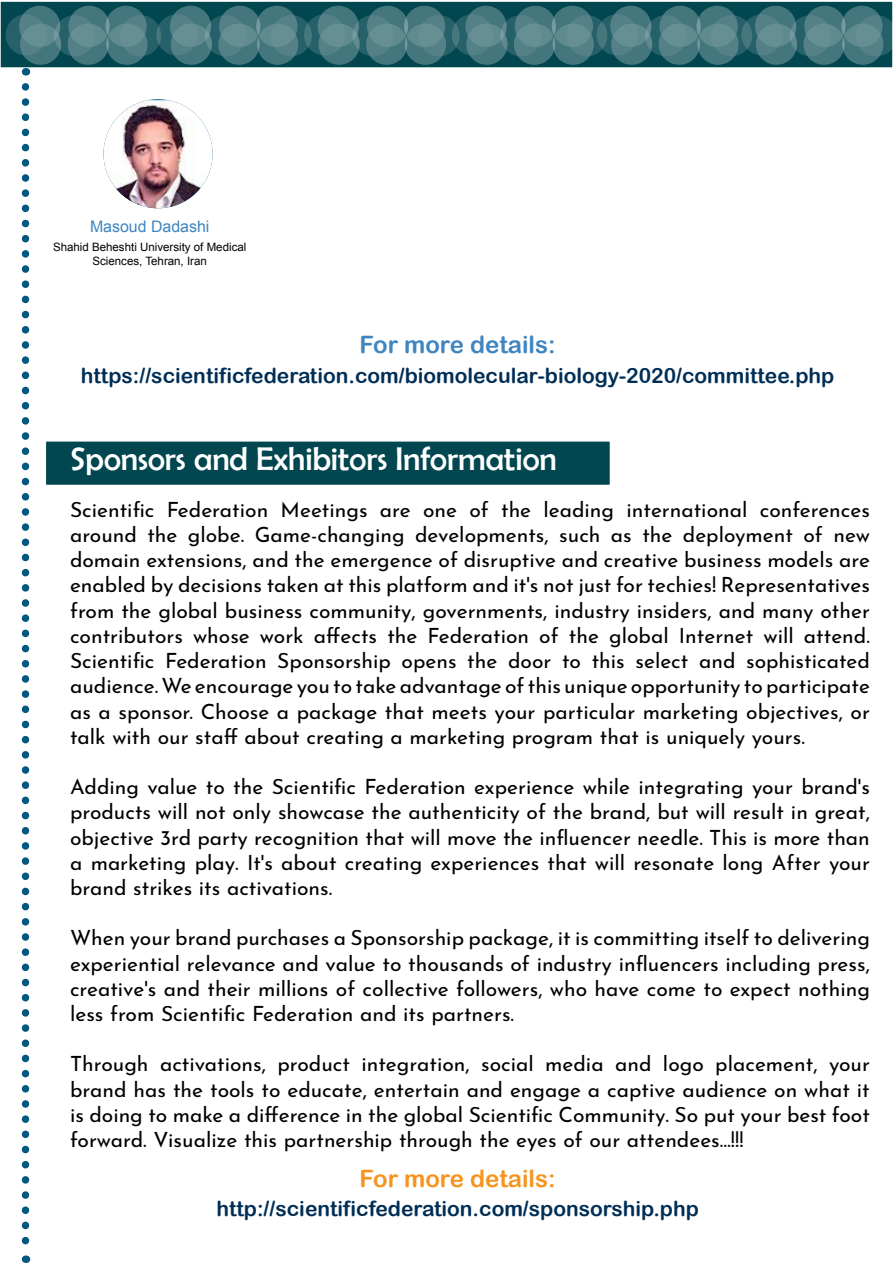
<style>
.page{position:relative;width:893px;height:1263px;background:#fff}
.page>*{position:absolute;margin:0;border:0;box-sizing:border-box;transform-origin:0 0}
.t1{font:33px "Berlin Sans FB";color:#fff}
.t2{font:24px "Arial Rounded MT Bold";color:#3f85c0}
.t3{font:24px "Arial Rounded MT Bold";color:#f7941e}
.t4{font:21px/25.2px "Josefin Sans";color:#000}
.t5{font:21px "Arial Rounded MT Bold";color:#002e56}
.t6{font:15.9px "Arial";color:#3f85c0}
.t7{font:11.55px/13.8px "Arial";color:#000;text-align:center}
</style>
<div class="page">
<div style="left:0;top:0;width:893px;height:69px;background:#02464f;border:2px solid #fff"></div>
<div style="left:19px;top:6px;width:41px;height:41px;background:#44767d;border-radius:50%"></div>
<div style="left:20px;top:24px;width:41px;height:41px;background:linear-gradient(to bottom,#679094,#3c7078);border-radius:50%"></div>
<svg style="left:6px;top:14px;width:41px;height:41px"></svg>
<div style="left:170px;top:6px;width:41px;height:41px;background:#44767d;border-radius:50%"></div>
<div style="left:171px;top:24px;width:41px;height:41px;background:linear-gradient(to bottom,#679094,#3c7077);border-radius:50%"></div>
<svg style="left:156px;top:14px;width:42px;height:41px"></svg>
<div style="left:318px;top:6px;width:41px;height:41px;background:#44767d;border-radius:50%"></div>
<svg style="left:318px;top:24px;width:42px;height:41px"></svg>
<svg style="left:304px;top:14px;width:41px;height:41px"></svg>
<div style="left:465px;top:6px;width:42px;height:41px;background:#44767d;border-radius:50%"></div>
<div style="left:466px;top:24px;width:41px;height:41px;background:linear-gradient(to bottom,#679094,#3c7077);border-radius:50%"></div>
<svg style="left:452px;top:14px;width:41px;height:41px"></svg>
<div style="left:610px;top:6px;width:41px;height:41px;background:#44767d;border-radius:50%"></div>
<div style="left:611px;top:24px;width:41px;height:41px;background:linear-gradient(to bottom,#679094,#3c7077);border-radius:50%"></div>
<svg style="left:597px;top:14px;width:41px;height:41px"></svg>
<div style="left:755px;top:6px;width:41px;height:41px;background:#44767d;border-radius:50%"></div>
<div style="left:756px;top:24px;width:41px;height:41px;background:linear-gradient(to bottom,#679094,#3c7078);border-radius:50%"></div>
<svg style="left:741px;top:14px;width:42px;height:41px"></svg>
<div style="left:68px;top:24px;width:41px;height:41px;background:#44767d;border-radius:50%"></div>
<svg style="left:68px;top:6px;width:42px;height:41px"></svg>
<svg style="left:54px;top:15px;width:41px;height:41px"></svg>
<svg style="left:218px;top:24px;width:42px;height:41px"></svg>
<svg style="left:219px;top:6px;width:41px;height:41px"></svg>
<svg style="left:205px;top:15px;width:41px;height:41px"></svg>
<div style="left:366px;top:24px;width:41px;height:41px;background:#44767d;border-radius:50%"></div>
<svg style="left:367px;top:6px;width:41px;height:41px"></svg>
<svg style="left:352px;top:15px;width:42px;height:41px"></svg>
<div style="left:514px;top:24px;width:41px;height:41px;background:#44767d;border-radius:50%"></div>
<div style="left:515px;top:6px;width:41px;height:41px;background:linear-gradient(to bottom,#3c7078,#668f94);border-radius:50%"></div>
<svg style="left:500px;top:15px;width:41px;height:41px"></svg>
<div style="left:659px;top:24px;width:41px;height:41px;background:#44767d;border-radius:50%"></div>
<svg style="left:659px;top:6px;width:42px;height:41px"></svg>
<svg style="left:645px;top:15px;width:41px;height:41px"></svg>
<div style="left:803px;top:24px;width:42px;height:41px;background:#44767d;border-radius:50%"></div>
<svg style="left:804px;top:6px;width:42px;height:41px"></svg>
<svg style="left:790px;top:15px;width:41px;height:41px"></svg>
<svg style="left:106px;top:24px;width:42px;height:41px"></svg>
<svg style="left:105px;top:6px;width:42px;height:41px"></svg>
<svg style="left:120px;top:15px;width:41px;height:41px"></svg>
<svg style="left:257px;top:24px;width:41px;height:41px"></svg>
<svg style="left:256px;top:6px;width:41px;height:41px"></svg>
<svg style="left:271px;top:15px;width:41px;height:41px"></svg>
<div style="left:405px;top:24px;width:41px;height:41px;background:#44767d;border-radius:50%"></div>
<svg style="left:404px;top:6px;width:41px;height:41px"></svg>
<svg style="left:418px;top:15px;width:42px;height:41px"></svg>
<div style="left:553px;top:24px;width:41px;height:41px;background:#44767d;border-radius:50%"></div>
<svg style="left:552px;top:6px;width:41px;height:41px"></svg>
<svg style="left:566px;top:15px;width:41px;height:41px"></svg>
<svg style="left:697px;top:24px;width:42px;height:41px"></svg>
<svg style="left:696px;top:6px;width:42px;height:41px"></svg>
<svg style="left:711px;top:15px;width:41px;height:41px"></svg>
<svg style="left:842px;top:24px;width:41px;height:41px"></svg>
<svg style="left:841px;top:6px;width:41px;height:41px"></svg>
<svg style="left:856px;top:15px;width:37px;height:41px;background:#4c7c82"></svg>
<svg style="left:22px;top:87px;width:7px;height:1176px"></svg>
<div style="left:45px;top:440px;width:566px;height:46px;background:#02464f;border:2px solid #fff"></div>
<img style="left:104px;top:100px;width:109px;height:108px">
<p class="t6" style="left:90px;top:216px;width:121px">Masoud Dadashi</p>
<p class="t7" style="left:53px;top:240px;width:195px">Shahid Beheshti University of Medical<br>Sciences, Tehran, Iran</p>
<p class="t2" style="left:360px;top:331px;width:198px">For more details:</p>
<p class="t5" style="left:81px;top:363px;width:755px">https://scientificfederation.com/biomolecular-biology-2020/committee.php</p>
<h1 class="t1" style="left:70px;top:441px;width:488px">Sponsors and Exhibitors Information</h1>
<p class="t4" style="left:70px;top:494px;width:86px">Scientific</p>
<p class="t4" style="left:167px;top:494px;width:103px">Federation</p>
<p class="t4" style="left:281px;top:494px;width:88px">Meetings</p>
<p class="t4" style="left:380px;top:494px;width:32px">are</p>
<p class="t4" style="left:423px;top:494px;width:35px">one</p>
<p class="t4" style="left:469px;top:494px;width:21px">of</p>
<p class="t4" style="left:501px;top:494px;width:32px">the</p>
<p class="t4" style="left:543px;top:494px;width:72px">leading</p>
<p class="t4" style="left:626px;top:494px;width:122px">international</p>
<p class="t4" style="left:760px;top:494px;width:112px">conferences</p>
<p class="t4" style="left:70px;top:519px;width:68px">around</p>
<p class="t4" style="left:70px;top:545px;width:801px">domain extensions, and the emergence of disruptive and creative business models are</p>
<p class="t4" style="left:70px;top:570px;width:801px">enabled by decisions taken at this platform and it s' not just for techies! Representatives</p>
<p class="t4" style="left:70px;top:595px;width:801px">from the global business community, governments, industry insiders, and many other</p>
<p class="t4" style="left:804px;top:620px;width:67px">attend.</p>
<p class="t4" style="left:147px;top:519px;width:32px">the</p>
<p class="t4" style="left:188px;top:519px;width:58px">globe.</p>
<p class="t4" style="left:255px;top:519px;width:152px">Game-changing</p>
<p class="t4" style="left:415px;top:519px;width:135px">developments,</p>
<p class="t4" style="left:559px;top:519px;width:43px">such</p>
<p class="t4" style="left:642px;top:519px;width:32px">the</p>
<p class="t4" style="left:683px;top:519px;width:112px">deployment</p>
<p class="t4" style="left:803px;top:519px;width:21px">of</p>
<p class="t4" style="left:611px;top:519px;width:22px">as</p>
<p class="t4" style="left:833px;top:519px;width:38px">new</p>
<p class="t4" style="left:70px;top:620px;width:114px">contributors</p>
<p class="t4" style="left:193px;top:620px;width:58px">whose</p>
<p class="t4" style="left:260px;top:620px;width:45px">work</p>
<p class="t4" style="left:314px;top:620px;width:65px">affects</p>
<p class="t4" style="left:387px;top:620px;width:32px">the</p>
<p class="t4" style="left:428px;top:620px;width:103px">Federation</p>
<p class="t4" style="left:539px;top:620px;width:21px">of</p>
<p class="t4" style="left:569px;top:620px;width:32px">the</p>
<p class="t4" style="left:609px;top:620px;width:61px">global</p>
<p class="t4" style="left:763px;top:620px;width:32px">will</p>
<p class="t4" style="left:679px;top:620px;width:76px">Internet</p>
<p class="t4" style="left:70px;top:645px;width:801px">Scientific<br>audience. We encourage you to take advantage of this unique opportunity to participate as a sponsor. Choose a package that meets your particular marketing objectives, or talk with our staff about creating a marketing program that is uniquely yours.</p>
<p class="t4" style="left:70px;top:771px;width:801px;text-align:justify">Adding value to the Scientific Federation experience while integrating your brand s' products will not only showcase the authenticity of the brand, but will result in great, objective 3rd party recognition that will move the influencer needle. This is more than a marketing play. It s' about creating experiences that will resonate long After your brand strikes its activations.</p>
<p class="t4" style="left:70px;top:923px;width:801px;text-align:justify">When your brand purchases a Sponsorship package it, is committing itself to delivering experiential relevance and value to thousands of industry influencers including press, creative s' and their millions of collective followers, who have come to expect nothing less from Scientific Federation and its partners.</p>
<p class="t4" style="left:829px;top:1049px;width:42px">your</p>
<p class="t4" style="left:165px;top:645px;width:103px">Federation</p>
<p class="t4" style="left:277px;top:645px;width:115px">Sponsorship</p>
<p class="t4" style="left:467px;top:645px;width:32px">the</p>
<p class="t4" style="left:508px;top:645px;width:45px">door</p>
<p class="t4" style="left:592px;top:645px;width:35px">this</p>
<p class="t4" style="left:635px;top:645px;width:54px">select</p>
<p class="t4" style="left:699px;top:645px;width:38px">and</p>
<p class="t4" style="left:746px;top:645px;width:125px">sophisticated</p>
<p class="t4" style="left:562px;top:645px;width:21px">to</p>
<p class="t4" style="left:402px;top:645px;width:56px">opens</p>
<p class="t4" style="left:70px;top:1049px;width:801px">Through<br>brand has the tools to educate, entertain and engage a captive audience on what it is doing to make a difference in the global Scientific Community. So put your best foot forward. Visualize this partnership through the eyes of our attendees !!!...</p>
<p class="t3" style="left:360px;top:1164px;width:198px">For more details:</p>
<p class="t5" style="left:216px;top:1196px;width:484px">http://scientificfederation.com/sponsorship.php</p>
<p class="t4" style="left:277px;top:1049px;width:74px">product</p>
<p class="t4" style="left:481px;top:1049px;width:54px">social</p>
<p class="t4" style="left:545px;top:1049px;width:60px">media</p>
<p class="t4" style="left:615px;top:1049px;width:38px">and</p>
<p class="t4" style="left:663px;top:1049px;width:42px">logo</p>
<p class="t4" style="left:715px;top:1049px;width:104px">placement,</p>
<p class="t4" style="left:160px;top:1049px;width:107px">activations,</p>
<p class="t4" style="left:361px;top:1049px;width:110px">integration,</p>
</div>
